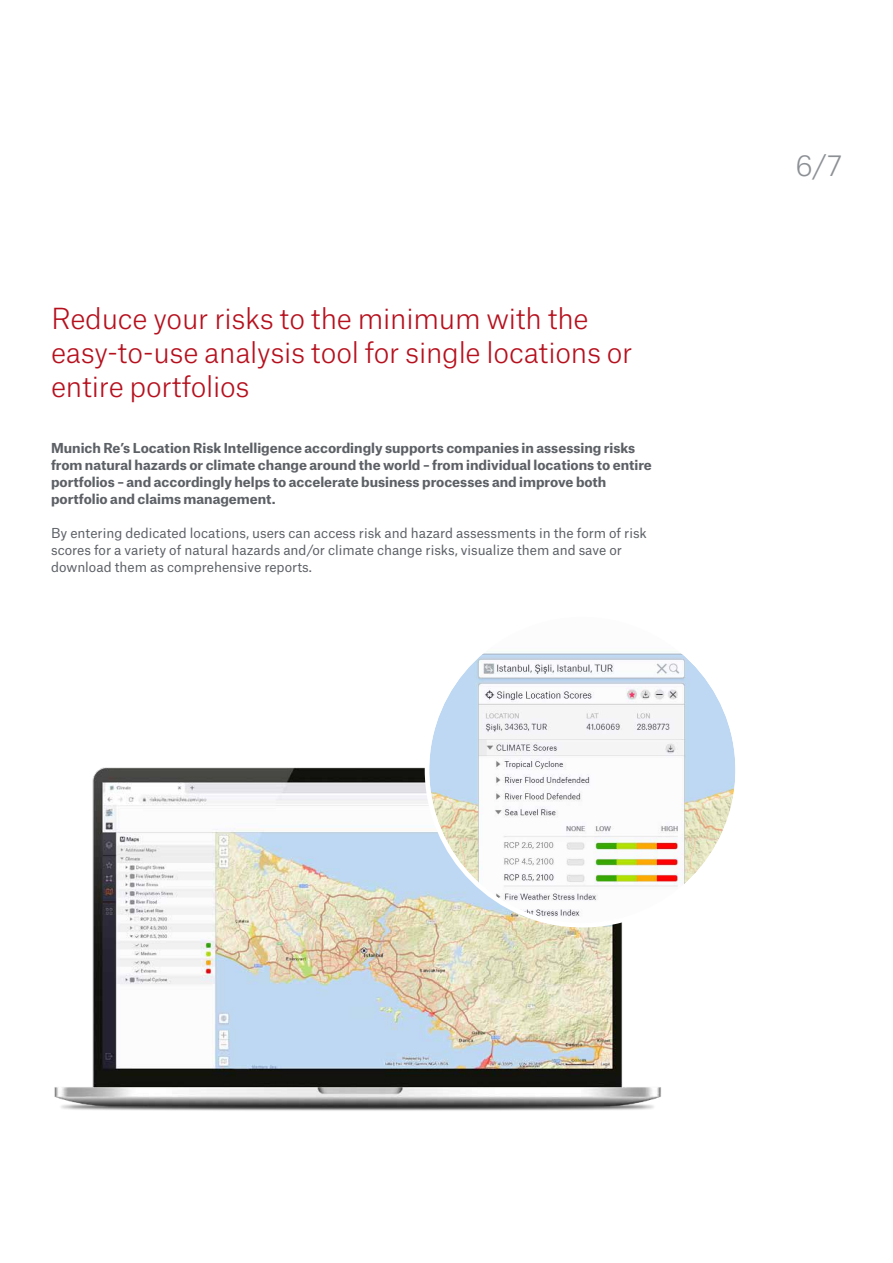
<style>
.page{position:relative;width:893px;height:1263px;background:#fff}
.page>*{position:absolute;margin:0;border:0;box-sizing:border-box;transform-origin:0 0}
.t1{font:300 27.75px/34px "Munich Re";letter-spacing:-.01em;color:#b6101d}
.t2{font:300 27.75px "Munich Re";color:#8c9094}
.t3{font:700 13.2px/17px "Munich Re";color:#5d6166}
.t4{font:13.2px/17px "Munich Re";color:#5d6166}
</style>
<div class="page">
<img style="left:54px;top:767px;width:607px;height:344px">
<img style="left:429px;top:617px;width:306px;height:306px;border-radius:153px">
<h1 class="t1" style="left:51px;top:298px;width:583px">Reduce your risks to the minimum with the easy-to-use analysis tool for single locations or entire portfolios</h1>
<p class="t3" style="left:51px;top:438px;width:602px">Munich Re’s Location Risk Intelligence accordingly supports companies in assessing risks from natural hazards or climate change around the world – from individual locations to entire portfolios – and accordingly helps to accelerate business processes and improve both portfolio and claims management.</p>
<p class="t4" style="left:51px;top:523px;width:597px">By entering dedicated locations, users can access risk and hazard assessments in the form of risk scores for a variety of natural hazards and/or climate change risks, visualize them and save or download them as comprehensive reports.</p>
<h1 class="t2" style="left:795px;top:143px;width:48px">6/7</h1>
</div>
